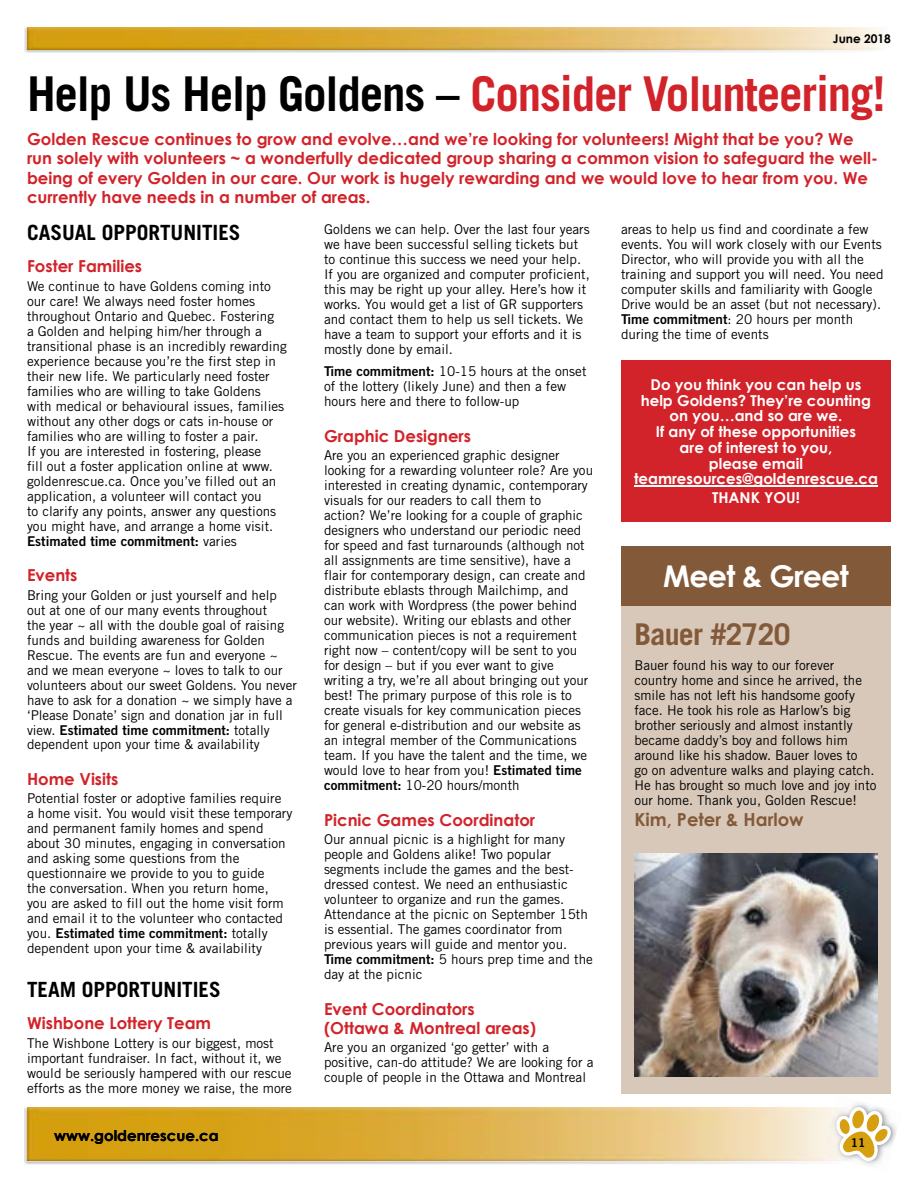
<style>
.page{position:relative;width:918px;height:1188px;background:#fff}
.page>*{position:absolute;margin:0;border:0;box-sizing:border-box;transform-origin:0 0}
.t1{font:700 48px "Trade Gothic LT Std";letter-spacing:-.025em;color:#d2232a}
.t2{font:700 30px "Century Gothic";letter-spacing:-.025em;color:#fff}
.t3{font:700 30px "Trade Gothic LT Std";letter-spacing:-.025em;color:#835a39}
.t4{font:700 21px "Trade Gothic LT Std";color:#000}
.t5{font:700 18px "Century Gothic";color:#835a39}
.t6{font:700 16.5px/19.5px "Century Gothic";color:#d2232a}
.t7{font:700 15px/15.8px "Century Gothic";color:#fff;text-align:center}
.t8{font:700 15px "Century Gothic";color:#000}
.t9{font:13.5px/15px "Trade Gothic LT Std";color:#000}
.t10{font:13.5px "Trade Gothic LT Std Bd 2";color:#000}
.t11{font:700 12px "Century Gothic";color:#000}
.t12{font:12px "Trade Gothic LT Std Bd 2";color:#000}
.s1{color:#000}
.s2{font-family:"Trade Gothic LT Std"}
.s3{font-family:"Trade Gothic LT Std Bd 2"}
</style>
<div class="page">
<img style="left:24px;top:1107px;width:811px;height:55px">
<img style="left:27px;top:1107px;width:795px;height:54px">
<img style="left:27px;top:27px;width:859px;height:23px">
<img style="left:836px;top:1103px;width:61px;height:63px">
<img style="left:836px;top:1105px;width:42px;height:1px">
<img style="left:847px;top:1162px;width:42px;height:3px">
<img style="left:835px;top:1106px;width:58px;height:56px">
<img style="left:822px;top:1107px;width:14px;height:54px">
<svg style="left:836px;top:1107px;width:55px;height:54px"></svg>
<div style="left:621px;top:360px;width:270px;height:162px;background:#d2232a"></div>
<hr style="left:634px;top:485px;width:244px;height:2px;background:#fff">
<div style="left:621px;top:605px;width:270px;height:489px;background:#d8c8b9"></div>
<div style="left:621px;top:546px;width:270px;height:59px;background:#835a39"></div>
<img style="left:634px;top:854px;width:244px;height:223px">
<p class="t11" style="left:833px;top:31px;width:60px">June 2018</p>
<h1 class="t1" style="left:27px;top:65px;width:860px"><span class="s1">Help Us Help Goldens –</span> Consider Volunteering!</h1>
<p class="t6" style="left:27px;top:129px;width:853px">Golden Rescue continues to grow and evolve…and we’re looking for volunteers! Might that be you? We run solely with volunteers ~ a wonderfully dedicated group sharing a common vision to safeguard the well&shy;being of every Golden in our care. Our work is hugely rewarding and we would love to hear from you. We currently have needs in a number of areas.</p>
<h3 class="t4" style="left:27px;top:219px;width:215px">CASUAL OPPORTUNITIES</h3>
<p class="t6" style="left:27px;top:256px;width:117px">Foster Families</p>
<p class="t9" style="left:27px;top:278px;width:261px">We continue to have Goldens coming into our care! We always need foster homes throughout Ontario and Quebec. Fostering<br>a Golden and helping him/her through a transitional phase is an incredibly rewarding experience because you’re the first step in their new life. We particularly need foster families who are willing to take Goldens with medical or behavioural issues, families without any other dogs or cats in-house or families who are willing to foster a pair.<br>If you are interested in fostering, please<br>fill out a foster application online at www. goldenrescue.ca. Once you’ve filled out an application, a volunteer will contact you<br>to clarify any points, answer any questions you might have, and arrange a home visit.</p>
<p class="t10" style="left:27px;top:532px;width:211px">Estimated time commitment: <span class="s2">varies</span></p>
<p class="t6" style="left:27px;top:565px;width:52px">Events</p>
<p class="t9" style="left:27px;top:587px;width:271px">Bring your Golden or just yourself and help out at one of our many events throughout<br>the year ~ all with the double goal of raising funds and building awareness for Golden Rescue. The events are fun and everyone ~ and we mean everyone ~ loves to talk to our volunteers about our sweet Goldens. You never have to ask for a donation ~ we simply have a ‘Please Donate’ sign and donation jar in full</p>
<p class="t10" style="left:27px;top:721px;width:244px"><span class="s2">view.</span> Estimated time commitment: <span class="s2">totally</span></p>
<p class="t9" style="left:27px;top:737px;width:234px">dependent upon your time &amp; availability</p>
<p class="t6" style="left:27px;top:769px;width:93px">Home Visits</p>
<p class="t9" style="left:27px;top:791px;width:267px">Potential foster or adoptive families require<br>a home visit. You would visit these temporary and permanent family homes and spend about 30 minutes, engaging in conversation and asking some questions from the questionnaire we provide to you to guide<br>the conversation. When you return home, you are asked to fill out the home visit form and email it to the volunteer who contacted</p>
<p class="t10" style="left:27px;top:925px;width:242px"><span class="s2">you.</span> Estimated time commitment: <span class="s2">totally</span></p>
<p class="t9" style="left:27px;top:941px;width:237px">dependent upon your time &amp; availability</p>
<h3 class="t4" style="left:27px;top:977px;width:195px">TEAM OPPORTUNITIES</h3>
<p class="t6" style="left:27px;top:1013px;width:186px">Wishbone Lottery Team</p>
<p class="t9" style="left:27px;top:1035px;width:267px">The Wishbone Lottery is our biggest, most important fundraiser. In fact, without it, we would be seriously hampered with our rescue efforts as the more money we raise, the more</p>
<p class="t8" style="left:54px;top:1126px;width:166px">www.goldenrescue.ca</p>
<p class="t9" style="left:324px;top:222px;width:267px">Goldens we can help. Over the last four years we have been successful selling tickets but to continue this success we need your help.<br>If you are organized and computer proficient, this may be right up your alley. Here’s how it works. You would get a list of GR supporters and contact them to help us sell tickets. We have a team to support your efforts and it is mostly done by email.</p>
<p class="t9" style="left:324px;top:363px;width:264px"><span class="s3">Time commitment:</span> 10-15 hours at the onset of the lottery (likely June) and then a few hours here and there to follow-up</p>
<p class="t6" style="left:324px;top:426px;width:149px">Graphic Designers</p>
<p class="t9" style="left:324px;top:447px;width:271px">Are you an experienced graphic designer looking for a rewarding volunteer role? Are you interested in creating dynamic, contemporary visuals for our readers to call them to<br>action? We’re looking for a couple of graphic designers who understand our periodic need for speed and fast turnarounds (although not all assignments are time sensitive), have a flair for contemporary design, can create and distribute eblasts through Mailchimp, and<br>can work with Wordpress (the power behind our website). Writing our eblasts and other communication pieces is not a requirement right now – content/copy will be sent to you for design – but if you ever want to give writing a try, we’re all about bringing out your best! The primary purpose of this role is to create visuals for key communication pieces for general e-distribution and our website as an integral member of the Communications team. If you have the talent and the time, we would love to hear from you! <span class="s3">Estimated time commitment:</span> 10-20 hours/month</p>
<p class="t6" style="left:324px;top:809px;width:213px">Picnic Games Coordinator</p>
<p class="t9" style="left:324px;top:831px;width:270px">Our annual picnic is a highlight for many people and Goldens alike! Two popular segments include the games and the best&shy;dressed contest. We need an enthusiastic volunteer to organize and run the games.<br>Attendance at the picnic on September 15th is essential. The games coordinator from previous years will guide and mentor you.<br><span class="s3">Time commitment:</span> 5 hours prep time and the day at the picnic</p>
<p class="t6" style="left:324px;top:998px;width:214px">Event Coordinators (Ottawa &amp; Montreal areas)</p>
<p class="t9" style="left:324px;top:1040px;width:271px">Are you an organized ‘go getter’ with a positive, can-do attitude? We are looking for a couple of people in the Ottawa and Montreal</p>
<p class="t9" style="left:621px;top:222px;width:264px">areas to help us find and coordinate a few events. You will work closely with our Events Director, who will provide you with all the training and support you will need. You need computer skills and familiarity with Google Drive would be an asset (but not necessary).<br><span class="s3">Time commitment</span>: 20 hours per month during the time of events</p>
<p class="t7" style="left:634px;top:376px;width:245px">Do you think you can help us help Goldens? They’re counting on you…and so are we.<br>If any of these opportunities<br>are of interest to you,<br>please email teamresources@goldenrescue.ca</p>
<p class="t7" style="left:712px;top:490px;width:89px">THANK YOU!</p>
<h2 class="t2" style="left:663px;top:557px;width:187px">Meet &amp; Greet</h2>
<h2 class="t3" style="left:634px;top:616px;width:157px">Bauer #2720</h2>
<p class="t9" style="left:634px;top:657px;width:244px">Bauer found his way to our forever country home and since he arrived, the smile has not left his handsome goofy face. He took his role as Harlow’s big brother seriously and almost instantly became daddy’s boy and follows him around like his shadow. Bauer loves to<br>go on adventure walks and playing catch.<br>He has brought so much love and joy into our home. Thank you, Golden Rescue!</p>
<h3 class="t5" style="left:634px;top:808px;width:171px">Kim, Peter &amp; Harlow</h3>
<p class="t12" style="left:851px;top:1136px;width:16px">11</p>
</div>
